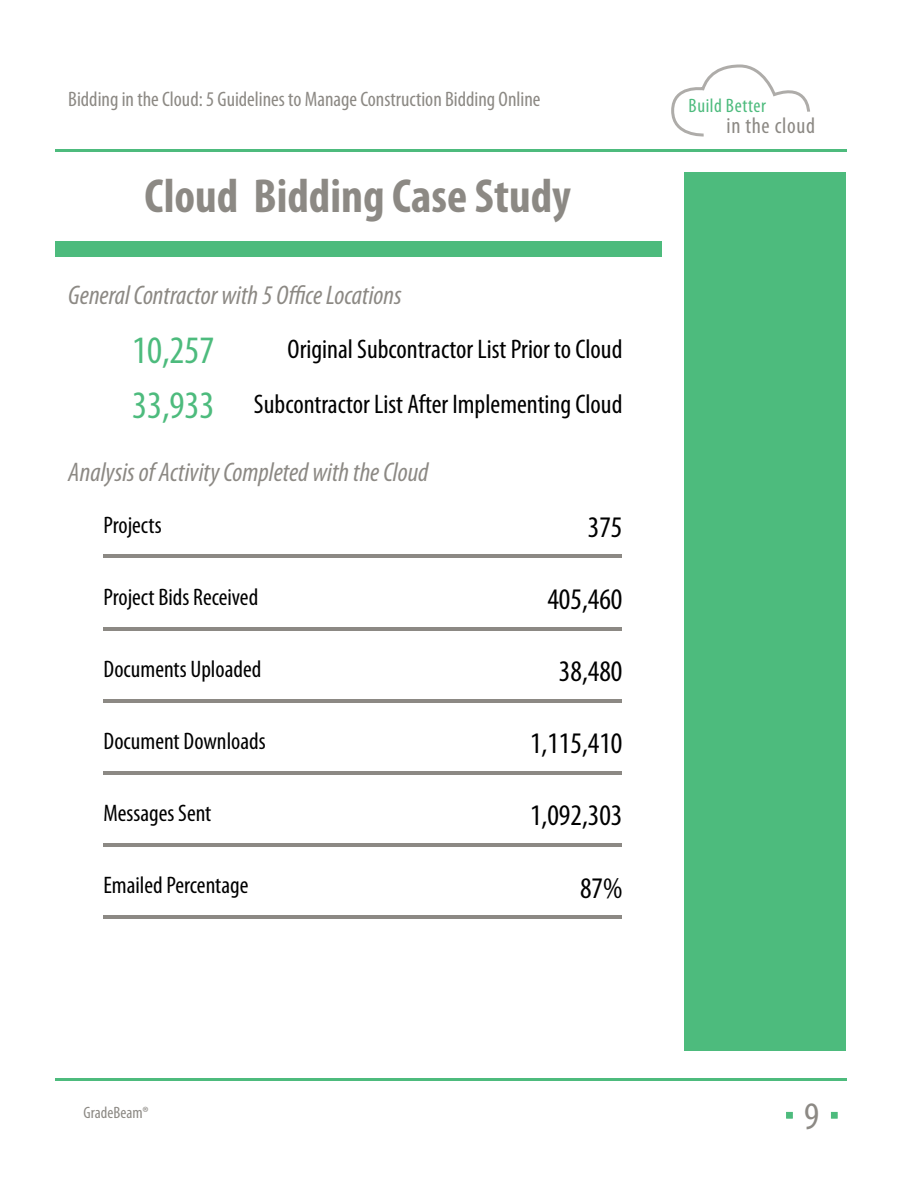
<style>
.page{position:relative;width:900px;height:1200px;background:#fff}
.page>*{position:absolute;margin:0;border:0;box-sizing:border-box;transform-origin:0 0}
.t1{font:700 condensed 48px "Myriad Pro";color:#8c8984}
.t2{font:condensed 39px/55.2px "Myriad Pro";color:#4dbb7d}
.t3{font:condensed 39px "Myriad Pro";color:#8c8984}
.t4{font:condensed 30px "Myriad Pro";color:#000}
.t5{font:condensed 27px/55.2px "Myriad Pro";color:#000;text-align:right}
.t6{font:italic condensed 27px "Myriad Pro";color:#8c8984}
.t7{font:condensed 24px "Myriad Pro";color:#000}
.t8{font:condensed 22.5px "Myriad Pro";letter-spacing:.03em;color:#8c8984}
.t9{font:condensed 21px "Myriad Pro";color:#8c8984}
.t10{font:condensed 19.5px "Myriad Pro";letter-spacing:.03em;color:#4dbb7d}
.t11{font:condensed 16.5px "Myriad Pro";color:#8c8984}
</style>
<div class="page">
<svg style="left:671px;top:64px;width:139px;height:73px"></svg>
<hr style="left:55px;top:1078px;width:792px;height:3px;background:#4dbb7d">
<div style="left:55px;top:242px;width:607px;height:15px;background:#4dbb7d"></div>
<hr style="left:55px;top:150px;width:792px;height:2px;background:#4dbb7d">
<div style="left:684px;top:172px;width:162px;height:879px;background:#4dbb7d"></div>
<hr style="left:104px;top:555px;width:518px;height:3px;background:#8c8984">
<hr style="left:104px;top:627px;width:518px;height:3px;background:#8c8984">
<hr style="left:104px;top:699px;width:518px;height:4px;background:#8c8984">
<hr style="left:104px;top:771px;width:518px;height:4px;background:#8c8984">
<hr style="left:104px;top:843px;width:518px;height:4px;background:#8c8984">
<hr style="left:104px;top:915px;width:518px;height:4px;background:#8c8984">
<div style="left:786px;top:1112px;width:7px;height:7px;background:#4dbb7d;border:1px solid #4dbb7d"></div>
<div style="left:831px;top:1112px;width:7px;height:7px;background:#4dbb7d;border:1px solid #4dbb7d"></div>
<p class="t9" style="left:68px;top:86px;width:474px">Bidding in the Cloud: 5 Guidelines to Manage Construction Bidding Online</p>
<h1 class="t1" style="left:144px;top:166px;width:428px">Cloud Bidding Case Study</h1>
<p class="t6" style="left:68px;top:279px;width:335px">General Contractor with 5 Office Locations</p>
<h2 class="t2" style="left:132px;top:322px;width:84px">10,257<br>33,933</h2>
<p class="t6" style="left:68px;top:456px;width:362px">Analysis of Activity Completed with the Cloud</p>
<p class="t7" style="left:104px;top:510px;width:60px">Projects</p>
<p class="t4" style="left:588px;top:509px;width:36px">375</p>
<p class="t5" style="left:254px;top:321px;width:370px">Original Subcontractor List Prior to Cloud<br>Subcontractor List After Implementing Cloud</p>
<p class="t7" style="left:104px;top:582px;width:156px">Project Bids Received</p>
<p class="t4" style="left:547px;top:581px;width:77px">405,460</p>
<p class="t7" style="left:104px;top:654px;width:159px">Documents Uploaded</p>
<p class="t4" style="left:559px;top:653px;width:65px">38,480</p>
<p class="t7" style="left:104px;top:726px;width:164px">Document Downloads</p>
<p class="t4" style="left:530px;top:725px;width:94px">1,115,410</p>
<p class="t7" style="left:104px;top:798px;width:109px">Messages Sent</p>
<p class="t4" style="left:530px;top:797px;width:94px">1,092,303</p>
<p class="t7" style="left:104px;top:871px;width:146px">Emailed Percentage</p>
<p class="t4" style="left:580px;top:869px;width:44px">87%</p>
<p class="t10" style="left:689px;top:94px;width:79px">Build Better</p>
<p class="t8" style="left:727px;top:112px;width:90px">in the cloud</p>
<p class="t11" style="left:84px;top:1103px;width:67px">GradeBeam®</p>
<h2 class="t3" style="left:804px;top:1092px;width:17px">9</h2>
</div>
